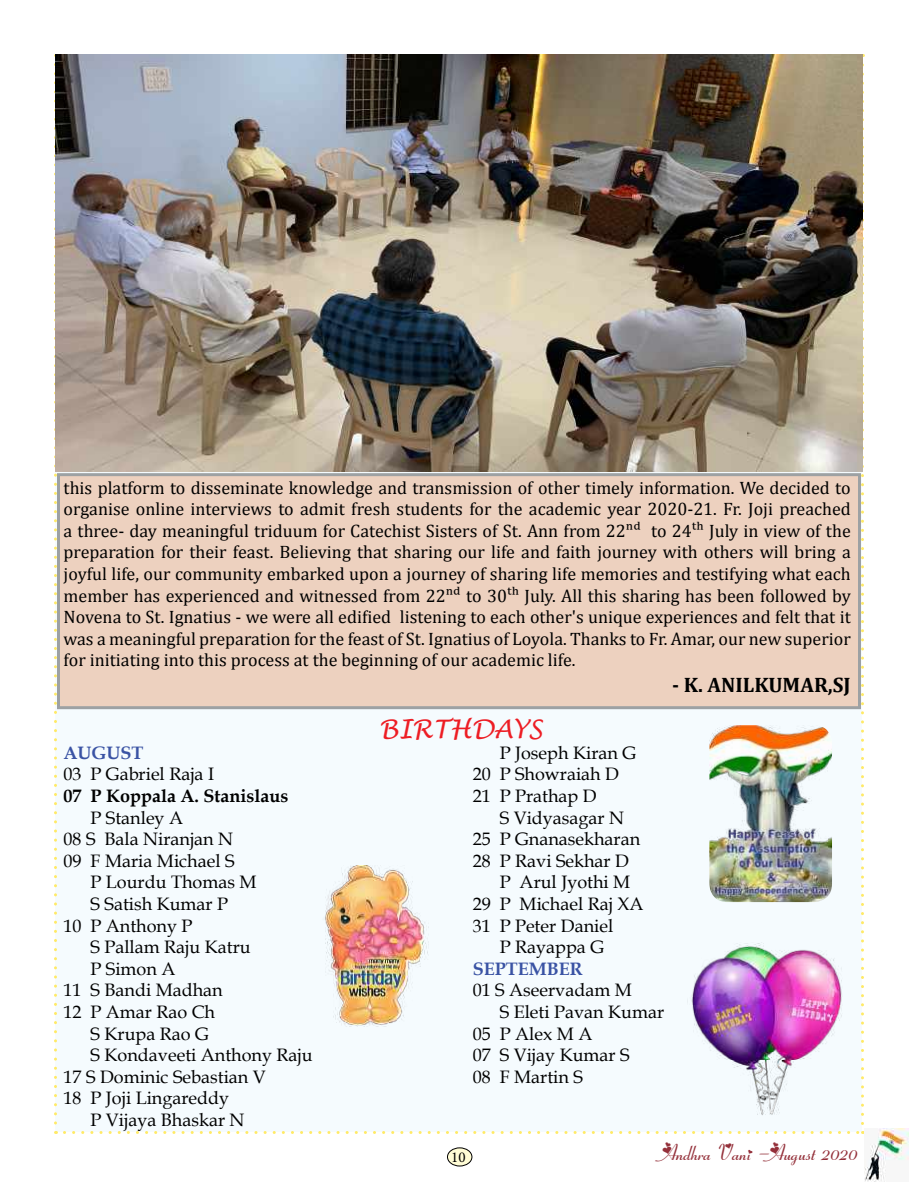
<style>
.page{position:relative;width:918px;height:1188px;background:#fff}
.page>*{position:absolute;margin:0;border:0;box-sizing:border-box;transform-origin:0 0}
.t1{font:italic 25.5px "Lucida Handwriting";color:#ed1d24}
.t2{font:22.5px "Fiolex Girls";color:#94303a}
.t3{font:700 21px "Cambria";color:#000}
.t4{font:18px/21.6px "Cambria";color:#000;text-align:justify}
.t5{font:18px/21.6px "Book Antiqua";color:#000}
.t6{font:700 18px "Book Antiqua";color:#000}
.t7{font:700 18px "Book Antiqua";color:#3a53a4}
.t8{font:15px "Minion Pro";color:#000}
</style>
<div class="page">
<div style="left:56px;top:56px;width:806px;height:1076px;background:#f5fbfe"></div>
<svg style="left:54px;top:64px;width:3px;height:1070px"></svg>
<svg style="left:64px;top:1131px;width:799px;height:3px"></svg>
<svg style="left:861px;top:54px;width:3px;height:1070px"></svg>
<img style="left:864px;top:1128px;width:44px;height:54px">
<div style="left:447px;top:1148px;width:25px;height:18px;background:#fffcd5;border-radius:50%"></div>
<div style="left:447px;top:1147px;width:25px;height:19px;border:1px solid #000;border-radius:50%"></div>
<div style="left:57px;top:473px;width:804px;height:236px;background:#edd1bf"></div>
<img style="left:56px;top:54px;width:806px;height:418px">
<img style="left:325px;top:866px;width:104px;height:161px">
<img style="left:687px;top:943px;width:155px;height:172px">
<img style="left:709px;top:725px;width:123px;height:177px">
<p class="t4" style="left:64px;top:477px;width:789px">this platform to disseminate knowledge and transmission of other timely information. We decided to organise online interviews to admit fresh students for the academic year 2020-21. Fr. Joji preached a three- day meaningful triduum for Catechist Sisters of St. Ann from 22nd to 24th July in view of the preparation for their feast. Believing that sharing our life and faith journey with others will bring a joyful life, our community embarked upon a journey of sharing life memories and testifying what each member has experienced and witnessed from 22nd to 30th July. All this sharing has been followed by Novena to St. Ignatius - we were all edified listening to each other's unique experiences and felt that it was a meaningful preparation for the feast of St. Ignatius of Loyola. Thanks to Fr. Amar, our new superior for initiating into this process at the beginning of our academic life.</p>
<p class="t3" style="left:672px;top:670px;width:180px">- K. ANILKUMAR,SJ</p>
<p class="t7" style="left:64px;top:741px;width:82px">AUGUST</p>
<p class="t5" style="left:64px;top:763px;width:152px">03 P Gabriel Raja I</p>
<p class="t6" style="left:64px;top:784px;width:226px">07 P Koppala A. Stanislaus</p>
<p class="t5" style="left:91px;top:806px;width:94px">P Stanley A</p>
<p class="t5" style="left:64px;top:828px;width:171px">08 S Bala Niranjan N</p>
<p class="t5" style="left:64px;top:850px;width:172px">09 F Maria Michael S</p>
<p class="t5" style="left:91px;top:871px;width:167px">P Lourdu Thomas M</p>
<p class="t5" style="left:91px;top:893px;width:139px">S Satish Kumar P</p>
<p class="t5" style="left:64px;top:914px;width:130px">10 P Anthony P</p>
<p class="t5" style="left:91px;top:936px;width:162px">S Pallam Raju Katru</p>
<p class="t5" style="left:91px;top:958px;width:86px">P Simon A</p>
<p class="t5" style="left:64px;top:979px;width:161px">11 S Bandi Madhan</p>
<p class="t5" style="left:64px;top:1001px;width:153px">12 P Amar Rao Ch</p>
<p class="t5" style="left:91px;top:1022px;width:120px">S Krupa Rao G</p>
<p class="t5" style="left:91px;top:1044px;width:224px">S Kondaveeti Anthony Raju</p>
<p class="t5" style="left:64px;top:1066px;width:204px">17 S Dominic Sebastian V</p>
<p class="t5" style="left:64px;top:1087px;width:167px">18 P Joji Lingareddy</p>
<p class="t5" style="left:91px;top:1109px;width:156px">P Vijaya Bhaskar N</p>
<h1 class="t1" style="left:379px;top:713px;width:165px">BIRTHDAYS</h1>
<p class="t5" style="left:473px;top:742px;width:165px;text-indent:27px">P Joseph Kiran G<br>20 P Showraiah D<br>21 P Prathap D</p>
<p class="t5" style="left:500px;top:806px;width:126px">S Vidyasagar N</p>
<p class="t5" style="left:473px;top:828px;width:169px">25 P Gnanasekharan</p>
<p class="t5" style="left:473px;top:850px;width:158px">28 P Ravi Sekhar D</p>
<p class="t5" style="left:500px;top:871px;width:132px">P Arul Jyothi M</p>
<p class="t5" style="left:473px;top:893px;width:172px">29 P Michael Raj XA</p>
<p class="t5" style="left:473px;top:914px;width:142px">31 P Peter Daniel</p>
<p class="t5" style="left:500px;top:936px;width:106px">P Rayappa G</p>
<p class="t7" style="left:473px;top:957px;width:111px">SEPTEMBER</p>
<p class="t5" style="left:473px;top:979px;width:161px">01 S Aseervadam M</p>
<p class="t5" style="left:500px;top:1001px;width:166px">S Eleti Pavan Kumar</p>
<p class="t5" style="left:473px;top:1022px;width:121px">05 P Alex M A</p>
<p class="t5" style="left:473px;top:1044px;width:158px">07 S Vijay Kumar S</p>
<p class="t5" style="left:473px;top:1066px;width:112px">08 F Martin S</p>
<p class="t8" style="left:451px;top:1147px;width:16px">10</p>
<p class="t2" style="left:662px;top:1139px;width:199px">Andhra Vani -August 2020</p>
</div>
